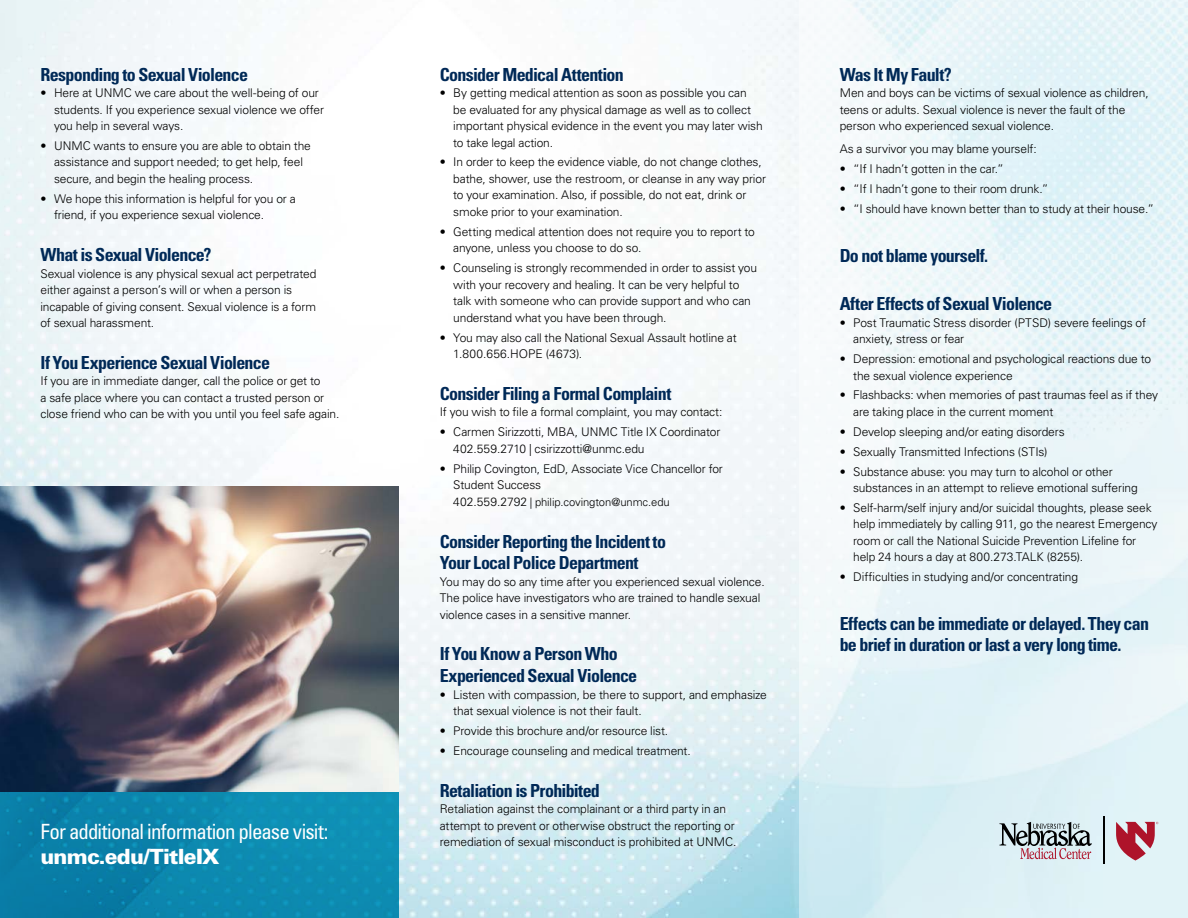
<style>
.page{position:relative;width:1188px;height:918px;background:#fff}
.page>*{position:absolute;margin:0;border:0;box-sizing:border-box;transform-origin:0 0}
.t1{font:condensed 21px "Univers LT Std";letter-spacing:-.04em;color:#fff}
.t2{font:900 21px "Univers LT Std";letter-spacing:-.04em;color:#fff}
.t3{font:700 condensed 18px/21.6px "Univers LT Std";letter-spacing:-.04em;color:#002957}
.t4{font:300 12px/16.5px "Univers LT Std";letter-spacing:-.01em;color:#000}
.t5{font:300 11.25px "Univers LT Std";letter-spacing:-.01em;color:#000}
.s1{font-size:12px}
</style>
<div class="page">
<img style="left:0;top:0;width:799px;height:918px">
<svg style="left:799px;top:0;width:389px;height:918px;fill:#e8f4f8"></svg>
<div style="left:0;top:762px;width:399px;height:156px;background:linear-gradient(to right,#087ba5,#0f93b7)"></div>
<hr style="left:1103px;top:817px;width:2px;height:47px;background:#000">
<svg style="left:999px;top:822px;width:93px;height:37px;background:#a5a8ae"></svg>
<svg style="left:1116px;top:822px;width:42px;height:39px;background:#c37382"></svg>
<img style="left:0;top:486px;width:399px;height:306px">
<h2 class="t3" style="left:40px;top:63px;width:209px">Responding to Sexual Violence</h2>
<p class="t4" style="left:54px;top:85px;width:272px;text-indent:-14px">• Here at UNMC we care about the well-being of our students. If you experience sexual violence we offer you help in several ways.</p>
<p class="t4" style="left:54px;top:137px;width:258px;text-indent:-14px">• UNMC wants to ensure you are able to obtain the assistance and support needed; to get help, feel secure, and begin the healing process.</p>
<p class="t4" style="left:54px;top:190px;width:243px;text-indent:-14px">• We hope this information is helpful for you or a friend, if you experience sexual violence.</p>
<h2 class="t3" style="left:40px;top:244px;width:172px">What is Sexual Violence?</h2>
<p class="t4" style="left:40px;top:265px;width:277px">Sexual violence is any physical sexual act perpetrated either against a person’s will or when a person is incapable of giving consent. Sexual violence is a form of sexual harassment.</p>
<h2 class="t3" style="left:40px;top:352px;width:231px">If You Experience Sexual Violence</h2>
<p class="t4" style="left:40px;top:373px;width:301px">If you are in immediate danger, call the police or get to<br>a safe place where you can contact a trusted person or close friend who can be with you until you feel safe again.</p>
<h1 class="t1" style="left:40px;top:818px;width:290px">For additional information please visit:</h1>
<h1 class="t2" style="left:40px;top:843px;width:181px">unmc.edu/TitleIX</h1>
<h2 class="t3" style="left:440px;top:63px;width:186px">Consider Medical Attention</h2>
<p class="t4" style="left:453px;top:85px;width:311px;text-indent:-14px">• By getting medical attention as soon as possible you can be evaluated for any physical damage as well as to collect important physical evidence in the event you may later wish to take legal action.</p>
<p class="t4" style="left:453px;top:154px;width:314px;text-indent:-14px">• In order to keep the evidence viable, do not change clothes, bathe, shower, use the restroom, or cleanse in any way prior to your examination. Also, if possible, do not eat, drink or smoke prior to your examination.</p>
<p class="t4" style="left:453px;top:223px;width:303px;text-indent:-14px">• Getting medical attention does not require you to report to anyone, unless you choose to do so.</p>
<p class="t4" style="left:453px;top:260px;width:305px;text-indent:-14px">• Counseling is strongly recommended in order to assist you with your recovery and healing. It can be very helpful to talk with someone who can provide support and who can understand what you have been through.</p>
<p class="t4" style="left:453px;top:329px;width:285px;text-indent:-14px">• You may also call the National Sexual Assault hotline at<br>1.800.656.HOPE (4673).</p>
<h2 class="t3" style="left:440px;top:383px;width:233px">Consider Filing a Formal Complaint</h2>
<p class="t4" style="left:440px;top:404px;width:284px">If you wish to file a formal complaint, you may contact:</p>
<p class="t4" style="left:453px;top:424px;width:269px;text-indent:-14px">• Carmen Sirizzotti, MBA, UNMC Title IX Coordinator<br>402.559.2710 | csirizzotti@unmc.edu</p>
<p class="t4" style="left:453px;top:460px;width:271px;text-indent:-14px">• Philip Covington, EdD, Associate Vice Chancellor for<br>Student Success</p>
<p class="t5" style="left:453px;top:495px;width:218px"><span class="s1">402.559.2792</span> | philip.covington@unmc.edu</p>
<h2 class="t3" style="left:440px;top:530px;width:228px">Consider Reporting the Incident to<br>Your Local Police Department</h2>
<p class="t4" style="left:440px;top:573px;width:326px">You may do so any time after you experienced sexual violence.<br>The police have investigators who are trained to handle sexual violence cases in a sensitive manner.</p>
<h2 class="t3" style="left:440px;top:643px;width:199px">If You Know a Person Who<br>Experienced Sexual Violence</h2>
<p class="t4" style="left:453px;top:686px;width:315px;text-indent:-14px">• Listen with compassion, be there to support, and emphasize that sexual violence is not their fault.</p>
<p class="t4" style="left:440px;top:722px;width:230px">• Provide this brochure and/or resource list.</p>
<p class="t4" style="left:440px;top:742px;width:253px">• Encourage counseling and medical treatment.</p>
<h2 class="t3" style="left:440px;top:779px;width:162px">Retaliation is Prohibited</h2>
<p class="t4" style="left:440px;top:801px;width:298px">Retaliation against the complainant or a third party in an attempt to prevent or otherwise obstruct the reporting or remediation of sexual misconduct is prohibited at UNMC.</p>
<h2 class="t3" style="left:840px;top:63px;width:114px">Was It My Fault?</h2>
<p class="t4" style="left:840px;top:85px;width:310px">Men and boys can be victims of sexual violence as children, teens or adults. Sexual violence is never the fault of the person who experienced sexual violence.</p>
<p class="t4" style="left:840px;top:141px;width:199px">As a survivor you may blame yourself:</p>
<p class="t4" style="left:840px;top:161px;width:166px">• “If I hadn’t gotten in the car.”</p>
<p class="t4" style="left:840px;top:181px;width:210px">• “If I hadn’t gone to their room drunk.”</p>
<p class="t4" style="left:840px;top:200px;width:316px">• “I should have known better than to study at their house.”</p>
<h2 class="t3" style="left:840px;top:244px;width:150px">Do not blame yourself.</h2>
<h2 class="t3" style="left:840px;top:293px;width:214px">After Effects of Sexual Violence</h2>
<p class="t4" style="left:853px;top:314px;width:294px;text-indent:-14px">• Post Traumatic Stress disorder (PTSD) severe feelings of anxiety, stress or fear</p>
<p class="t4" style="left:853px;top:351px;width:299px;text-indent:-14px">• Depression: emotional and psychological reactions due to the sexual violence experience</p>
<p class="t4" style="left:853px;top:387px;width:306px;text-indent:-14px">• Flashbacks: when memories of past traumas feel as if they are taking place in the current moment</p>
<p class="t4" style="left:840px;top:423px;width:227px">• Develop sleeping and/or eating disorders</p>
<p class="t4" style="left:840px;top:443px;width:209px">• Sexually Transmitted Infections (STIs)</p>
<p class="t4" style="left:853px;top:463px;width:286px;text-indent:-14px">• Substance abuse: you may turn to alcohol or other substances in an attempt to relieve emotional suffering</p>
<p class="t4" style="left:853px;top:499px;width:306px;text-indent:-14px">• Self-harm/self injury and/or suicidal thoughts, please seek help immediately by calling 911, go the nearest Emergency room or call the National Suicide Prevention Lifeline for help 24 hours a day at 800.273.TALK (8255).</p>
<p class="t4" style="left:840px;top:569px;width:240px">• Difficulties in studying and/or concentrating</p>
<h2 class="t3" style="left:840px;top:613px;width:311px">Effects can be immediate or delayed. They can be brief in duration or last a very long time.</h2>
</div>
